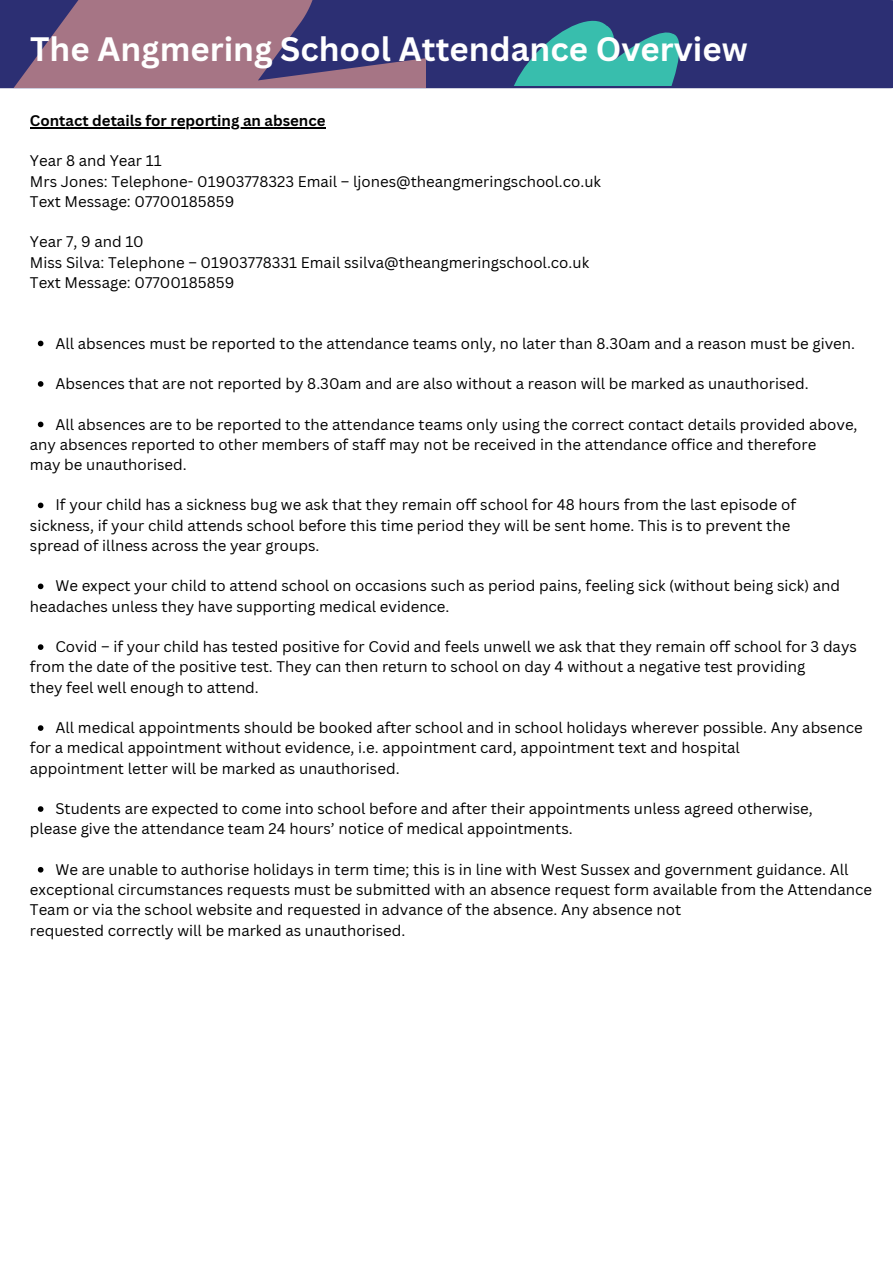
<style>
.page{position:relative;width:893px;height:1264px;background:#fff}
.page>*{position:absolute;margin:0;border:0;box-sizing:border-box;transform-origin:0 0}
.t1{font:700 33px "Canva Sans";color:#fff}
.t2{font:15px/20.2px "Canva Sans";color:#000}
.t3{font:700 15px "Canva Sans";color:#000}
</style>
<div class="page">
<div style="left:425px;top:0;width:467px;height:88px;background:#2c2f73"></div>
<svg style="left:0;top:0;width:425px;height:88px;background:#7a5c7e"></svg>
<svg style="left:501px;top:14px;width:235px;height:71px;background:#316e8c"></svg>
<svg style="left:38px;top:340px;width:5px;height:6px"></svg>
<svg style="left:38px;top:381px;width:5px;height:6px"></svg>
<svg style="left:38px;top:421px;width:5px;height:6px"></svg>
<svg style="left:38px;top:502px;width:5px;height:6px"></svg>
<svg style="left:38px;top:583px;width:5px;height:6px"></svg>
<svg style="left:38px;top:644px;width:5px;height:6px"></svg>
<svg style="left:38px;top:725px;width:5px;height:6px"></svg>
<svg style="left:38px;top:806px;width:5px;height:5px"></svg>
<svg style="left:38px;top:867px;width:5px;height:5px"></svg>
<hr style="left:30px;top:127px;width:295px;height:1px;background:#000">
<p class="t1" style="left:30px;top:26px;width:719px">The Angmering School Attendance Overview</p>
<p class="t3" style="left:30px;top:110px;width:297px">Contact details for reporting an absence</p>
<p class="t2" style="left:30px;top:150px;width:133px">Year 8 and Year 11</p>
<p class="t2" style="left:30px;top:171px;width:572px">Mrs Jones: Telephone- 01903778323 Email – ljones@theangmeringschool.co.uk</p>
<p class="t2" style="left:30px;top:191px;width:206px">Text Message: 07700185859</p>
<p class="t2" style="left:30px;top:231px;width:115px">Year 7, 9 and 10</p>
<p class="t2" style="left:30px;top:251px;width:560px">Miss Silva: Telephone – 01903778331 Email ssilva@theangmeringschool.co.uk</p>
<p class="t2" style="left:30px;top:272px;width:206px">Text Message: 07700185859</p>
<p class="t2" style="left:55px;top:332px;width:801px">All absences must be reported to the attendance teams only, no later than 8.30am and a reason must be given.</p>
<p class="t2" style="left:55px;top:373px;width:754px">Absences that are not reported by 8.30am and are also without a reason will be marked as unauthorised.</p>
<p class="t2" style="left:55px;top:413px;width:803px">All absences are to be reported to the attendance teams only using the correct contact details provided above,</p>
<p class="t2" style="left:30px;top:434px;width:787px">any absences reported to other members of staff may not be received in the attendance office and therefore</p>
<p class="t2" style="left:30px;top:454px;width:158px">may be unauthorised.</p>
<p class="t2" style="left:55px;top:494px;width:742px">If your child has a sickness bug we ask that they remain off school for 48 hours from the last episode of</p>
<p class="t2" style="left:30px;top:515px;width:761px">sickness, if your child attends school before this time period they will be sent home. This is to prevent the</p>
<p class="t2" style="left:30px;top:535px;width:291px">spread of illness across the year groups.</p>
<p class="t2" style="left:55px;top:575px;width:786px">We expect your child to attend school on occasions such as period pains, feeling sick (without being sick) and</p>
<p class="t2" style="left:30px;top:595px;width:421px">headaches unless they have supporting medical evidence.</p>
<p class="t2" style="left:55px;top:636px;width:803px">Covid – if your child has tested positive for Covid and feels unwell we ask that they remain off school for 3 days</p>
<p class="t2" style="left:30px;top:656px;width:776px">from the date of the positive test. They can then return to school on day 4 without a negative test providing</p>
<p class="t2" style="left:30px;top:676px;width:230px">they feel well enough to attend.</p>
<p class="t2" style="left:55px;top:717px;width:808px">All medical appointments should be booked after school and in school holidays wherever possible. Any absence</p>
<p class="t2" style="left:30px;top:737px;width:711px">for a medical appointment without evidence, i.e. appointment card, appointment text and hospital</p>
<p class="t2" style="left:30px;top:757px;width:371px">appointment letter will be marked as unauthorised.</p>
<p class="t2" style="left:55px;top:798px;width:758px">Students are expected to come into school before and after their appointments unless agreed otherwise,</p>
<p class="t2" style="left:30px;top:818px;width:544px">please give the attendance team 24 hours’ notice of medical appointments.</p>
<p class="t2" style="left:55px;top:858px;width:794px">We are unable to authorise holidays in term time; this is in line with West Sussex and government guidance. All</p>
<p class="t2" style="left:30px;top:879px;width:843px">exceptional circumstances requests must be submitted with an absence request form available from the Attendance<br>Team or via the school website and requested in advance of the absence. Any absence not</p>
<p class="t2" style="left:30px;top:919px;width:377px">requested correctly will be marked as unauthorised.</p>
</div>
